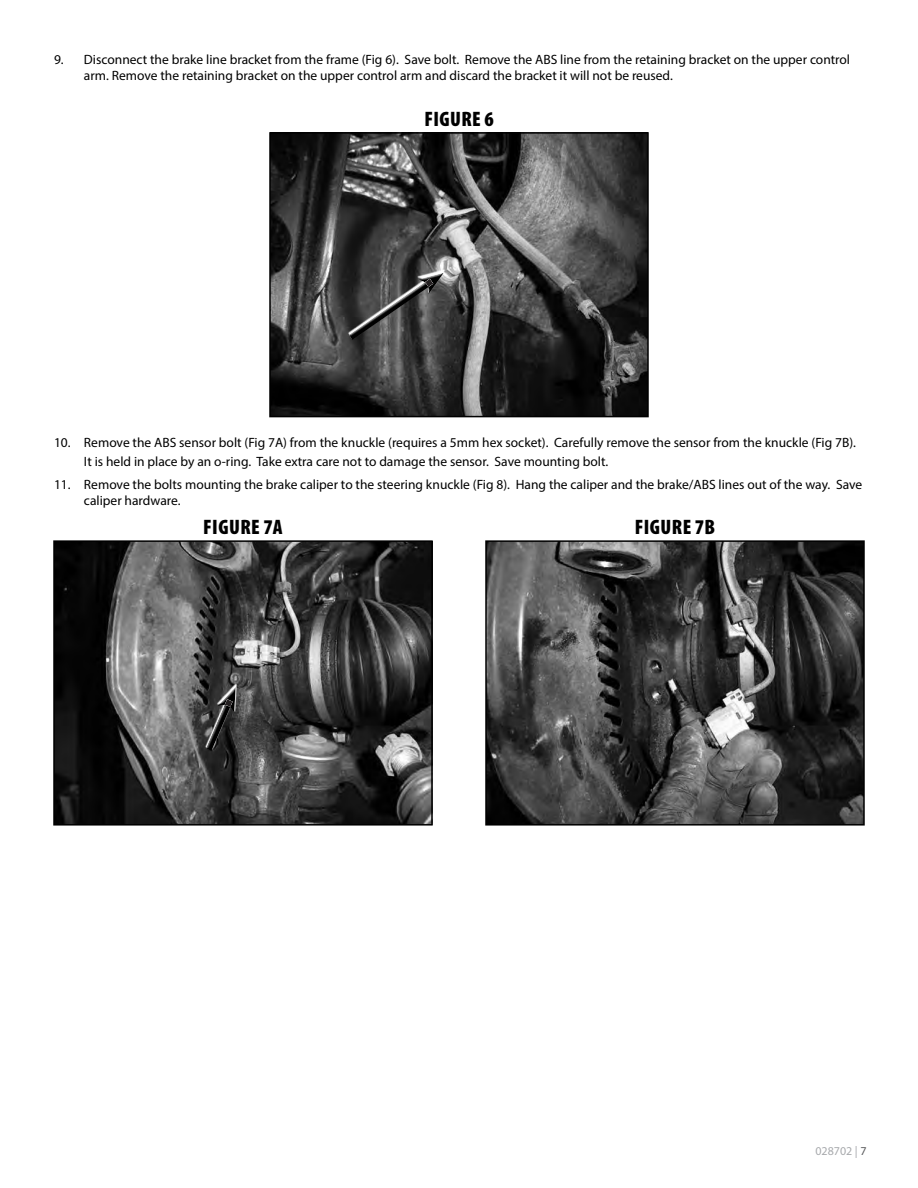
<style>
.page{position:relative;width:918px;height:1188px;background:#fff}
.page>*{position:absolute;margin:0;border:0;box-sizing:border-box;transform-origin:0 0}
.t1{font:900 condensed 21px "Myriad Pro";letter-spacing:.02em;color:#000}
.t2{font:13.5px/16.2px "Myriad Pro";color:#000}
.t3{font:12px "Myriad Pro";color:#a7a9ac}
.s1{color:#58595b}
</style>
<div class="page">
<img style="left:272px;top:135px;width:374px;height:279px">
<div style="left:269px;top:132px;width:380px;height:285px;border:2px solid #000"></div>
<svg style="left:348px;top:269px;width:97px;height:3px"></svg>
<div style="left:348px;top:272px;width:97px;height:69px;background:#000;opacity:.75"></div>
<img style="left:56px;top:543px;width:374px;height:280px">
<div style="left:53px;top:540px;width:380px;height:286px;border:2px solid #000"></div>
<div style="left:204px;top:686px;width:33px;height:66px;background:#000;opacity:.75"></div>
<img style="left:488px;top:543px;width:374px;height:280px">
<div style="left:485px;top:540px;width:380px;height:286px;border:2px solid #000"></div>
<p class="t2" style="left:84px;top:51px;width:768px;text-indent:-30px">9. Disconnect the brake line bracket from the frame (Fig 6). Save bolt. Remove the ABS line from the retaining bracket on the upper control arm. Remove the retaining bracket on the upper control arm and discard the bracket it will not be reused.</p>
<h1 class="t1" style="left:424px;top:107px;width:71px">FIGURE 6</h1>
<p class="t2" style="left:84px;top:433px;width:774px;line-height:18.9px;text-indent:-30px">10. Remove the ABS sensor bolt (Fig 7A) from the knuckle (requires a 5mm hex socket). Carefully remove the sensor from the knuckle (Fig 7B).<br>It is held in place by an o-ring. Take extra care not to damage the sensor. Save mounting bolt.</p>
<p class="t2" style="left:84px;top:476px;width:780px;text-indent:-30px">11. Remove the bolts mounting the brake caliper to the steering knuckle (Fig 8). Hang the caliper and the brake/ABS lines out of the way. Save caliper hardware.</p>
<h1 class="t1" style="left:203px;top:515px;width:81px">FIGURE 7A</h1>
<h1 class="t1" style="left:635px;top:515px;width:82px">FIGURE 7B</h1>
<p class="t3" style="left:815px;top:1143px;width:53px">028702 | <span class="s1">7</span></p>
</div>
